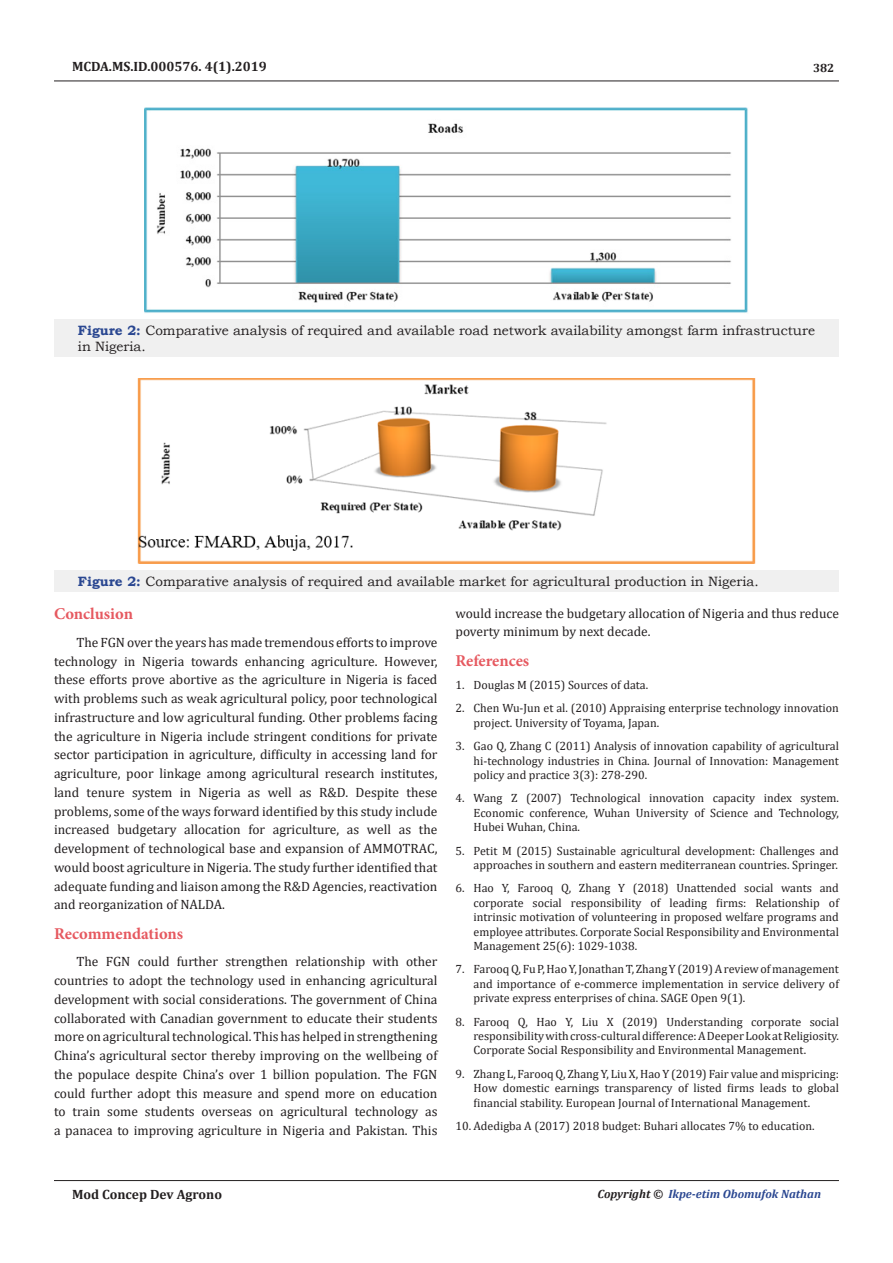
<style>
.page{position:relative;width:893px;height:1263px;background:#fff}
.page>*{position:absolute;margin:0;border:0;box-sizing:border-box;transform-origin:0 0}
.t1{font:700 16.5px "Minion Pro";color:#e65960}
.List_Paragraph{font:13.5px/18.8px "Cambria";color:#231f20;text-align:justify}
.t2{font:13.5px/16.2px "Bookman Old Style";color:#231f20}
.t3{font:700 13.5px "Cambria";color:#231f20}
.t4{font:12px/14.4px "Cambria";color:#231f20;text-align:justify}
.t5{font:italic 700 12px "Cambria";color:#2a4791}
.t6{font:700 12px "Cambria";color:#231f20}
.s1{font-weight:700;color:#2a4791}
.s2{color:#231f20}
</style>
<div class="page">
<hr style="left:54px;top:81px;width:785px;height:1px;background:#231f20">
<hr style="left:54px;top:1180px;width:785px;height:1px;background:#231f20">
<div style="left:54px;top:319px;width:785px;height:38px;background:#f0f0f0"></div>
<img style="left:144px;top:107px;width:604px;height:206px">
<div style="left:54px;top:570px;width:785px;height:21px;background:#f0f0f0"></div>
<img style="left:137px;top:378px;width:619px;height:186px">
<p class="t3" style="left:72px;top:56px;width:196px">MCDA.MS.ID.000576. 4(1).2019</p>
<p class="t6" style="left:813px;top:60px;width:23px">382</p>
<p class="t2" style="left:78px;top:322px;width:738px"><span class="s1">Figure 2:</span> Comparative analysis of required and available road network availability amongst farm infrastructure in Nigeria.</p>
<p class="t2" style="left:78px;top:573px;width:682px"><span class="s1">Figure 2:</span> Comparative analysis of required and available market for agricultural production in Nigeria.</p>
<p class="t1" style="left:54px;top:602px;width:81px">Conclusion</p>
<p class="List_Paragraph" style="left:54px;top:633px;width:385px;text-indent:22px">The FGN over the years has made tremendous efforts to improve technology in Nigeria towards enhancing agriculture. However, these efforts prove abortive as the agriculture in Nigeria is faced with problems such as weak agricultural policy, poor technological infrastructure and low agricultural funding. Other problems facing the agriculture in Nigeria include stringent conditions for private sector participation in agriculture, difficulty in accessing land for agriculture, poor linkage among agricultural research institutes, land tenure system in Nigeria as well as R&amp;D. Despite these problems, some of the ways forward identified by this study include increased budgetary allocation for agriculture, as well as the development of technological base and expansion of AMMOTRAC, would boost agriculture in Nigeria. The study further identified that adequate funding and liaison among the R&amp;D Agencies, reactivation and reorganization of NALDA.</p>
<p class="t1" style="left:54px;top:922px;width:131px">Recommendations</p>
<p class="List_Paragraph" style="left:54px;top:952px;width:385px;text-indent:22px">The FGN could further strengthen relationship with other countries to adopt the technology used in enhancing agricultural development with social considerations. The government of China collaborated with Canadian government to educate their students more on agricultural technological. This has helped in strengthening China’s agricultural sector thereby improving on the wellbeing of the populace despite China’s over 1 billion population. The FGN could further adopt this measure and spend more on education to train some students overseas on agricultural technology as a panacea to improving agriculture in Nigeria and Pakistan. This</p>
<p class="List_Paragraph" style="left:455px;top:603px;width:385px">would increase the budgetary allocation of Nigeria and thus reduce poverty minimum by next decade.</p>
<p class="t1" style="left:455px;top:649px;width:75px">References</p>
<p class="t4" style="left:455px;top:678px;width:194px">1. Douglas M (2015) Sources of data.</p>
<p class="t4" style="left:473px;top:701px;width:367px;text-indent:-18px">2. Chen Wu-Jun et al. (2010) Appraising enterprise technology innovation project. University of Toyama, Japan.</p>
<p class="t4" style="left:473px;top:739px;width:367px;text-indent:-18px">3. Gao Q, Zhang C (2011) Analysis of innovation capability of agricultural hi-technology industries in China. Journal of Innovation: Management policy and practice 3(3): 278-290.</p>
<p class="t4" style="left:473px;top:791px;width:367px;text-indent:-18px">4. Wang Z (2007) Technological innovation capacity index system.<br>Economic conference, Wuhan University of Science and Technology, Hubei Wuhan, China.</p>
<p class="t4" style="left:455px;top:843px;width:385px;text-align:right">5. Petit M (2015) Sustainable agricultural development: Challenges and approaches in southern and eastern mediterranean countries. Springer.</p>
<p class="t4" style="left:473px;top:881px;width:367px;text-indent:-18px">6. Hao Y, Farooq Q, Zhang Y (2018) Unattended social wants and corporate social responsibility of leading firms: Relationship of intrinsic motivation of volunteering in proposed welfare programs and employee attributes. Corporate Social Responsibility and Environmental Management 25(6): 1029-1038.</p>
<p class="t4" style="left:473px;top:962px;width:367px;text-indent:-18px">7. Farooq Q, Fu P, Hao Y, Jonathan T, Zhang Y (2019) A review of management and importance of e-commerce implementation in service delivery of private express enterprises of china. SAGE Open 9(1).</p>
<p class="t4" style="left:473px;top:1014px;width:367px;text-indent:-18px">8. Farooq Q, Hao Y, Liu X (2019) Understanding corporate social responsibility with cross-cultural difference: A Deeper Look at Religiosity.<br>Corporate Social Responsibility and Environmental Management.</p>
<p class="t4" style="left:473px;top:1066px;width:367px;text-indent:-18px">9. Zhang L, Farooq Q, Zhang Y, Liu X, Hao Y (2019) Fair value and mispricing:<br>How domestic earnings transparency of listed firms leads to global financial stability. European Journal of International Management.</p>
<p class="t4" style="left:455px;top:1119px;width:361px">10. Adedigba A (2017) 2018 budget: Buhari allocates 7% to education.</p>
<p class="t3" style="left:72px;top:1185px;width:152px">Mod Concep Dev Agrono</p>
<p class="t5" style="left:598px;top:1185px;width:225px"><span class="s2">Copyright ©</span> Ikpe-etim Obomufok Nathan</p>
</div>
